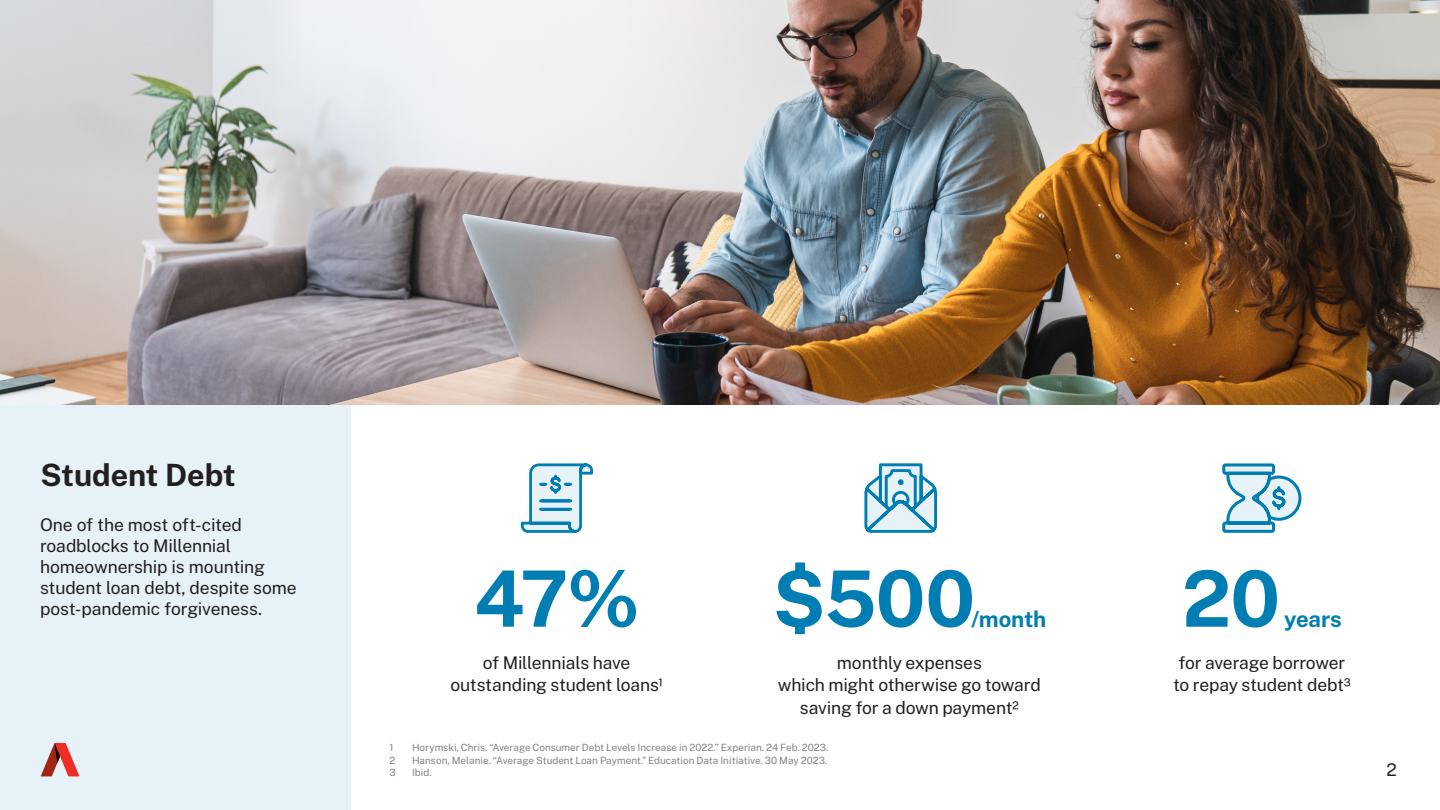
<style>
.page{position:relative;width:1440px;height:810px;background:#fff}
.page>*{position:absolute;margin:0;border:0;box-sizing:border-box;transform-origin:0 0}
.t1{font:700 77.75px "Public Sans";letter-spacing:-.015em;color:#007eb3}
.t2{font:700 30.75px "Public Sans";color:#231f20}
.t3{font:700 22.25px "Public Sans";letter-spacing:-.005em;color:#007eb3}
.t4{font:17.5px/21px "Public Sans";letter-spacing:-.01em;color:#231f20;text-align:center}
.t5{font:10px "Public Sans";color:#808487}
</style>
<div class="page">
<img style="left:0;top:0;width:1440px;height:405px">
<div style="left:0;top:405px;width:350px;height:405px;background:#e6f2f7"></div>
<svg style="left:41px;top:743px;width:39px;height:33px"></svg>
<svg style="left:520px;top:463px;width:74px;height:70px"></svg>
<svg style="left:864px;top:463px;width:74px;height:70px;background:#9ccce1"></svg>
<svg style="left:1222px;top:463px;width:80px;height:70px"></svg>
<p class="t2" style="left:40px;top:452px;width:197px">Student Debt</p>
<p class="t4" style="left:40px;top:513px;width:258px;text-align:left">One of the most oft-cited roadblocks to Millennial homeownership is mounting student loan debt, despite some post-pandemic forgiveness.</p>
<p class="t1" style="left:474px;top:542px;width:168px">47%</p>
<p class="t1" style="left:773px;top:542px;width:204px">$500</p>
<p class="t3" style="left:971px;top:603px;width:77px">/month</p>
<p class="t1" style="left:1182px;top:542px;width:100px">20</p>
<p class="t3" style="left:1284px;top:603px;width:59px">years</p>
<p class="t4" style="left:450px;top:650px;width:214px;line-height:22.5px">of Millennials have outstanding student loans1</p>
<p class="t4" style="left:778px;top:650px;width:265px;line-height:22.5px">monthly expenses<br>which might otherwise go toward saving for a down payment2</p>
<p class="t4" style="left:1173px;top:650px;width:179px;line-height:22.5px">for average borrower to repay student debt3</p>
<p class="t5" style="left:390px;top:740px;width:6px">1</p>
<p class="t5" style="left:412px;top:740px;width:418px">Horymski, Chris. “Average Consumer Debt Levels Increase in 2022.” Experian. 24 Feb. 2023.</p>
<p class="t5" style="left:390px;top:753px;width:7px">2</p>
<p class="t5" style="left:412px;top:753px;width:417px">Hanson, Melanie. “Average Student Loan Payment.” Education Data Initiative. 30 May 2023.</p>
<p class="t5" style="left:390px;top:765px;width:8px">3</p>
<p class="t5" style="left:412px;top:765px;width:21px">Ibid.</p>
<p class="t4" style="left:1386px;top:758px;width:12px">2</p>
</div>
